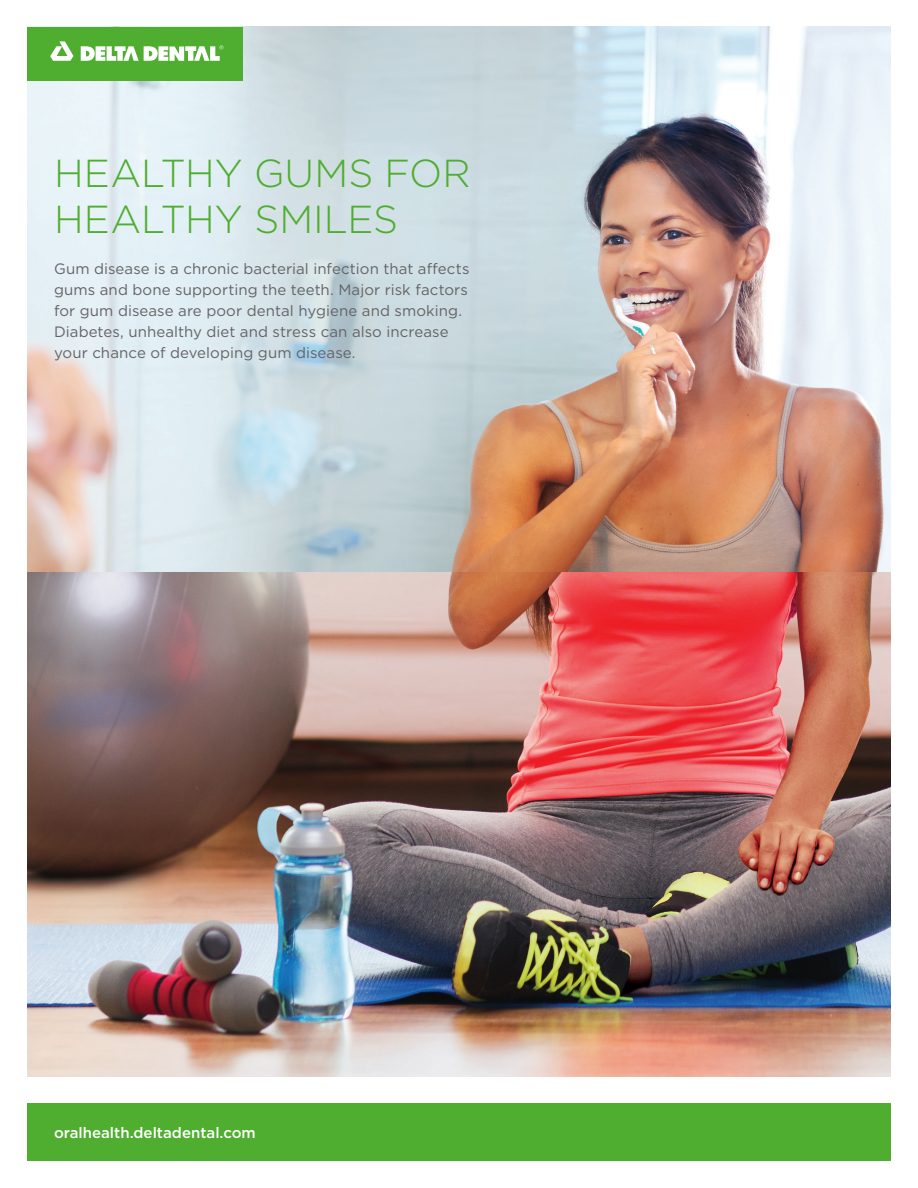
<style>
.page{position:relative;width:918px;height:1188px;background:#fff}
.page>*{position:absolute;margin:0;border:0;box-sizing:border-box;transform-origin:0 0}
.t1{font:300 39px/46.5px "Gotham";color:#4fad2f}
.t2{font:15px/21px "Gotham";letter-spacing:.005em;color:#636366}
.t3{font:500 15px "Gotham";color:#fff}
</style>
<div class="page">
<img style="left:27px;top:571px;width:864px;height:506px">
<img style="left:27px;top:26px;width:864px;height:545px">
<div style="left:27px;top:27px;width:216px;height:53px;background:#4fad2f"></div>
<svg style="left:50px;top:41px;width:24px;height:20px"></svg>
<svg style="left:81px;top:45px;width:142px;height:16px"></svg>
<div style="left:27px;top:1104px;width:864px;height:57px;background:#4fad2f"></div>
<p class="t1" style="left:54px;top:149px;width:418px">HEALTHY GUMS FOR<br>HEALTHY SMILES</p>
<p class="t2" style="left:54px;top:258px;width:417px">Gum disease is a chronic bacterial infection that affects gums and bone supporting the teeth. Major risk factors for gum disease are poor dental hygiene and smoking.<br>Diabetes, unhealthy diet and stress can also increase your chance of developing gum disease.</p>
<p class="t3" style="left:54px;top:1122px;width:203px">oralhealth.deltadental.com</p>
</div>
